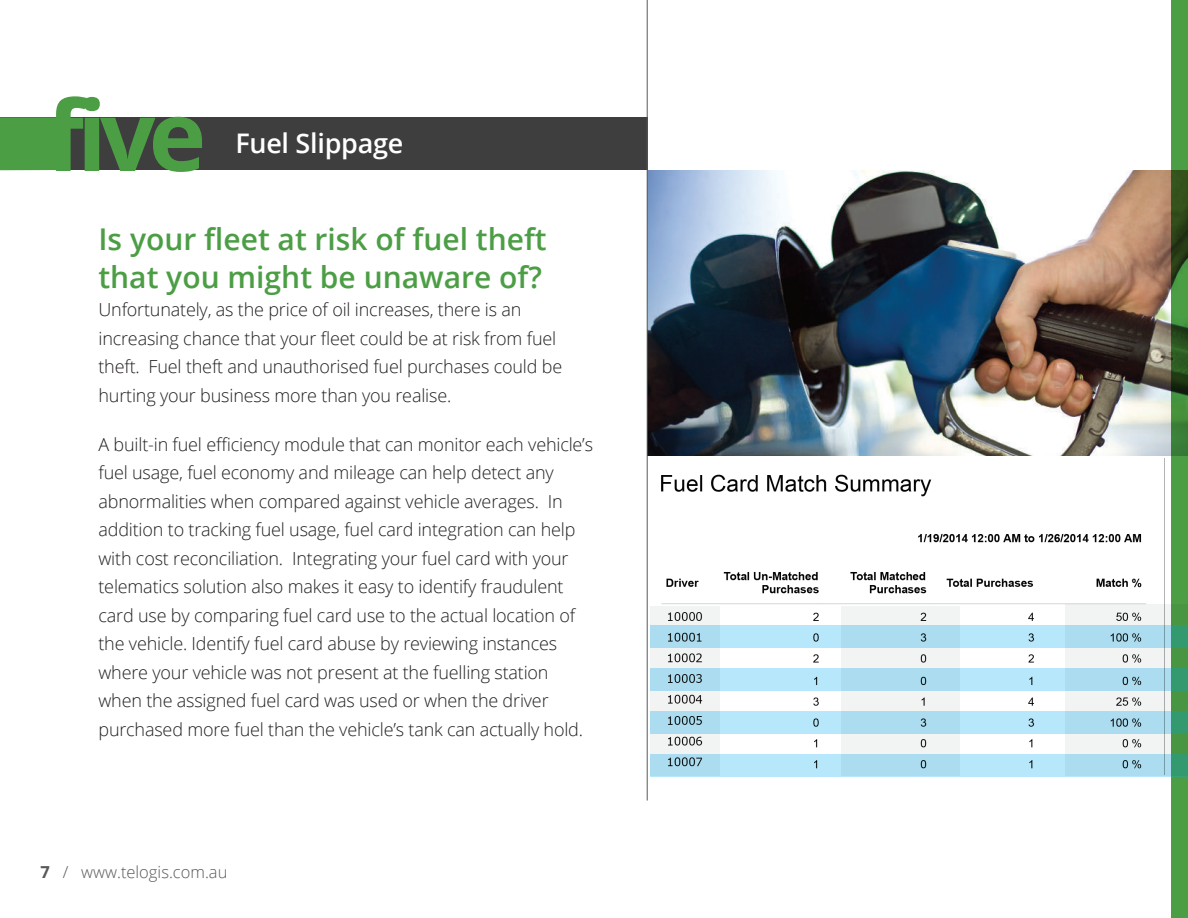
<style>
.page{position:relative;width:1188px;height:918px;background:#fff}
.page>*{position:absolute;margin:0;border:0;box-sizing:border-box;transform-origin:0 0}
.t1{font:700 97.5px "Open Sans";color:#4c9e45}
.t2{font:600 30px/37.5px "Open Sans";color:#4c9e45}
.t3{font:600 27px "Open Sans";letter-spacing:-.01em;color:#fff}
.t4{font:300 18px/28.5px "Open Sans";letter-spacing:-.01em;color:#231f20}
.t5{font:300 16.5px "Open Sans";color:#57585a}
.s1{font-weight:700}
</style>
<div class="page">
<img style="left:648px;top:171px;width:524px;height:285px">
<svg style="left:1172px;top:0;width:16px;height:918px;background:#42883a"></svg>
<div style="left:0;top:117px;width:647px;height:53px;background:#3e3e3f"></div>
<div style="left:0;top:117px;width:60px;height:53px;background:#4c9e45"></div>
<hr style="left:647px;top:0;width:1px;height:801px;background:#57585a">
<div style="left:650px;top:754px;width:538px;height:22px;background:#b6e7fa"></div>
<svg style="left:650px;top:607px;width:69px;height:169px"></svg>
<svg style="left:1066px;top:605px;width:122px;height:171px"></svg>
<img style="left:655px;top:474px;width:509px;height:300px">
<h1 class="t1" style="left:46px;top:67px;width:162px">five</h1>
<h3 class="t3" style="left:235px;top:125px;width:170px">Fuel Slippage</h3>
<h2 class="t2" style="left:98px;top:220px;width:450px">Is your fleet at risk of fuel theft that you might be unaware of?</h2>
<p class="t4" style="left:98px;top:295px;width:465px">Unfortunately, as the price of oil increases, there is an increasing chance that your fleet could be at risk from fuel theft. Fuel theft and unauthorised fuel purchases could be hurting your business more than you realise.</p>
<p class="t4" style="left:98px;top:429px;width:496px">A built-in fuel efficiency module that can monitor each vehicle’s fuel usage, fuel economy and mileage can help detect any abnormalities when compared against vehicle averages. In addition to tracking fuel usage, fuel card integration can help with cost reconciliation. Integrating your fuel card with your telematics solution also makes it easy to identify fraudulent card use by comparing fuel card use to the actual location of the vehicle. Identify fuel card abuse by reviewing instances where your vehicle was not present at the fuelling station when the assigned fuel card was used or when the driver purchased more fuel than the vehicle’s tank can actually hold.</p>
<p class="t5" style="left:40px;top:860px;width:188px"><span class="s1">7</span> / www.telogis.com.au</p>
</div>
